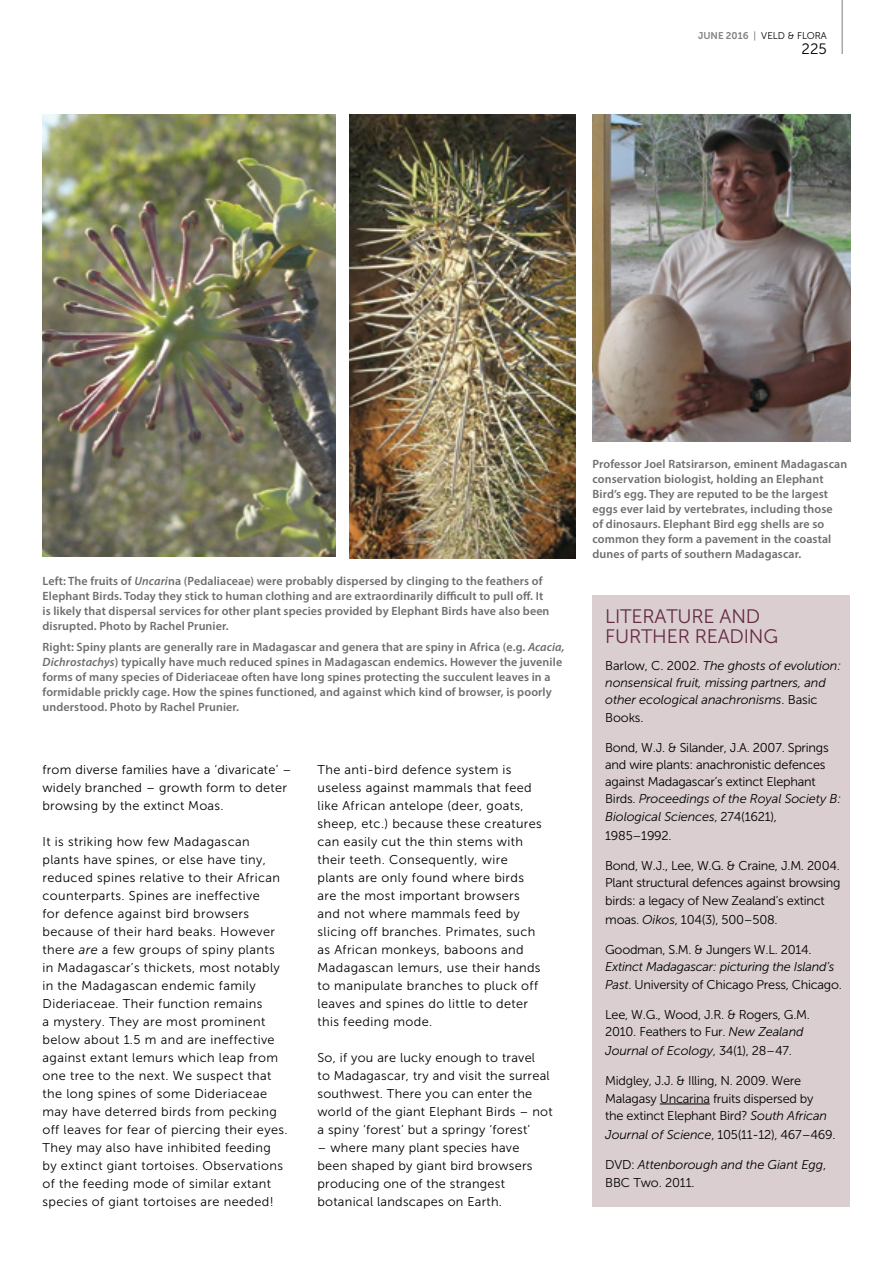
<style>
.page{position:relative;width:893px;height:1263px;background:#fff}
.page>*{position:absolute;margin:0;border:0;box-sizing:border-box;transform-origin:0 0}
.t1{font:19.5px/20.2px "Museo Sans 300";letter-spacing:-.01em;color:#642c45}
.t2{font:15px "Museo Sans 300";color:#000}
.t3{font:12.75px/18px "Museo Sans 300";letter-spacing:.03em;color:#000}
.t4{font:12.75px/17.2px "Museo Sans 300";letter-spacing:-.02em;color:#000}
.t5{font:italic 12.75px/17.2px "Museo Sans 300";letter-spacing:-.01em;color:#000}
.t6{font:600 12px/15px "Myriad Pro";letter-spacing:.01em;color:#6d6e71}
.t7{font:9.75px "Museo Sans 300";color:#000}
.s1{font-family:"Museo Sans 700";color:#808285}
.s2{color:#58595b}
.s3{font-style:italic}
.s4{font-style:normal}
</style>
<div class="page">
<hr style="left:841px;top:0;width:2px;height:54px;background:#a7a9ac">
<img style="left:43px;top:115px;width:293px;height:442px">
<img style="left:349px;top:115px;width:226px;height:443px">
<div style="left:592px;top:595px;width:258px;height:611px;background:#daced0"></div>
<hr style="left:660px;top:1103px;width:50px;height:1px;background:#000">
<img style="left:592px;top:115px;width:258px;height:326px">
<p class="t7" style="left:698px;top:30px;width:130px"><span class="s1">JUNE 2016</span> <span class="s2">|</span> VELD &amp; FLORA</p>
<p class="t2" style="left:802px;top:41px;width:27px">225</p>
<p class="t6" style="left:43px;top:573px;width:508px">Left: The fruits of <span class="s3">Uncari</span>na (Pedaliaceae) were probably dispersed by clinging to the feathers of Elephant Birds. Today they stick to human clothing and are extraordinarily difficult to pull off. It is likely that dispersal services for other plant species provided by Elephant Birds have also been disrupted. Photo by Rachel Prunier.</p>
<p class="t6" style="left:43px;top:640px;width:524px">Right: Spiny plants are generally rare in Madagascar and genera that are spiny in Africa (e.g. <span class="s3">Acacia, Dichrostachys</span>) typically have much reduced spines in Madagascan endemics. However the juvenile forms of many species of Dideriaceae often have long spines protecting the succulent leaves in a formidable prickly cage. How the spines functioned, and against which kind of browser, is poorly understood. Photo by Rachel Prunier.</p>
<p class="t3" style="left:43px;top:761px;width:250px">from diverse families have a ‘divaricate’ – widely branched – growth form to deter browsing by the extinct Moas.</p>
<p class="t3" style="left:43px;top:833px;width:247px">It is striking how few Madagascan plants have spines, or else have tiny, reduced spines relative to their African counterparts. Spines are ineffective<br>for defence against bird browsers because of their hard beaks. However there <span class="s3">are</span> a few groups of spiny plants in Madagascar’s thickets, most notably in the Madagascan endemic family Dideriaceae. Their function remains<br>a mystery. They are most prominent below about 1.5 m and are ineffective against extant lemurs which leap from one tree to the next. We suspect that the long spines of some Dideriaceae may have deterred birds from pecking off leaves for fear of piercing their eyes.<br>They may also have inhibited feeding by extinct giant tortoises. Observations of the feeding mode of similar extant species of giant tortoises are needed!</p>
<p class="t3" style="left:317px;top:761px;width:226px">The anti-bird defence system is useless against mammals that feed like African antelope (deer, goats, sheep, etc.) because these creatures can easily cut the thin stems with their teeth. Consequently, wire plants are only found where birds are the most important browsers and not where mammals feed by slicing off branches. Primates, such as African monkeys, baboons and<br>Madagascan lemurs, use their hands to manipulate branches to pluck off leaves and spines do little to deter this feeding mode.</p>
<p class="t3" style="left:317px;top:1049px;width:237px">So, if you are lucky enough to travel<br>to Madagascar, try and visit the surreal southwest. There you can enter the world of the giant Elephant Birds – not a spiny ‘forest’ but a springy ‘forest’</p>
<p class="t3" style="left:317px;top:1139px;width:216px">– where many plant species have been shaped by giant bird browsers producing one of the strangest botanical landscapes on Earth.</p>
<p class="t6" style="left:592px;top:456px;width:256px">Professor Joel Ratsirarson, eminent Madagascan conservation biologist, holding an Elephant Bird’s egg. They are reputed to be the largest eggs ever laid by vertebrates, including those<br>of dinosaurs. Elephant Bird egg shells are so common they form a pavement in the coastal dunes of parts of southern Madagascar.</p>
<h1 class="t1" style="left:605px;top:606px;width:174px">LITERATURE AND<br>FURTHER READING</h1>
<p class="t5" style="left:605px;top:657px;width:237px"><span class="s4">Barlow, C. 2002.</span> The ghosts of evolution: nonsensical fruit, missing partners, and other ecological anachronisms<span class="s4">. Basic<br>Books.</span></p>
<p class="t4" style="left:605px;top:739px;width:237px">Bond, W.J. &amp; Silander, J.A. 2007. Springs and wire plants: anachronistic defences against Madagascar’s extinct Elephant Birds. <span class="s3">Proceedings of the Royal Society B:<br>Biological Sciences</span>, 274(1621),</p>
<p class="t4" style="left:605px;top:827px;width:68px">1985–1992.</p>
<p class="t3" style="left:605px;top:857px;width:237px;line-height:17.2px;text-align:justify">Bond, W.J., Lee, W.G. &amp; Craine, J.M. 2004.<br>Plant structural defences against browsing birds: a legacy of New Zealand’s extinct</p>
<p class="t4" style="left:605px;top:911px;width:174px">moas. <span class="s3">Oikos</span>, 104(3), 500–508.</p>
<p class="t4" style="left:605px;top:941px;width:208px">Goodman, S.M. &amp; Jungers W.L. 2014.</p>
<p class="t5" style="left:605px;top:958px;width:238px">Extinct Madagascar: picturing the Island’s<br>Past<span class="s4">. University of Chicago Press, Chicago.</span></p>
<p class="t4" style="left:605px;top:1006px;width:206px">Lee, W.G., Wood, J.R. &amp; Rogers, G.M.<br>2010. Feathers to Fur. <span class="s3">New Zealand</span></p>
<p class="t5" style="left:605px;top:1042px;width:188px">Journal of Ecology<span class="s4">, 34(1), 28–47.</span></p>
<p class="t4" style="left:605px;top:1072px;width:223px">Midgley, J.J. &amp; Illing, N. 2009. Were<br>Malagasy Uncarina fruits dispersed by the extinct Elephant Bird? <span class="s3">South African</span></p>
<p class="t4" style="left:605px;top:1126px;width:232px"><span class="s3">Journal of Science</span>, 105(11-12), 467–469.</p>
<p class="t5" style="left:605px;top:1156px;width:222px"><span class="s4">DVD:</span> Attenborough and the Giant Egg<span class="s4">,<br>BBC Two. 2011.</span></p>
</div>
